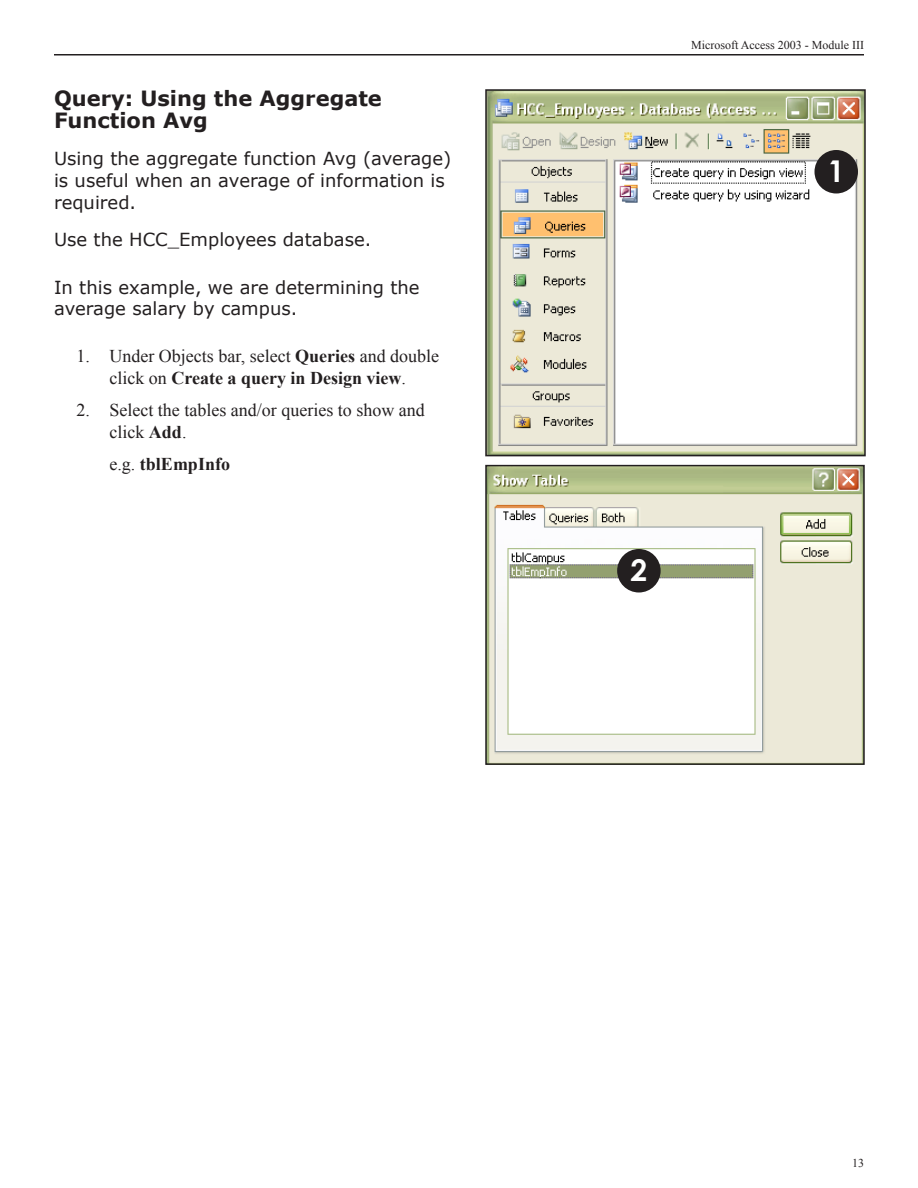
<style>
.page{position:relative;width:918px;height:1188px;background:#fff}
.page>*{position:absolute;margin:0;border:0;box-sizing:border-box;transform-origin:0 0}
.t1{font:700 30px "Century Gothic";color:#fff}
.Title2{font:700 21px/21.6px "Verdana";color:#231f20}
.Steps{font:18px/21.6px "Times New Roman";color:#231f20;text-align:center}
.Description{font:18px/21.6px "Verdana";color:#231f20}
.Title2-2{font:18px/21.6px "Verdana";color:#231f20}
.Steps-2{font:700 18px "Times New Roman";color:#231f20}
.t2{font:12px "Times New Roman";color:#231f20}
.s1{font-weight:700}
.s2{font-weight:400}
</style>
<div class="page">
<hr style="left:54px;top:54px;width:810px;height:2px;background:#231f20">
<img style="left:488px;top:92px;width:375px;height:361px">
<div style="left:485px;top:89px;width:381px;height:367px;border:2px solid #231f20"></div>
<img style="left:488px;top:468px;width:374px;height:294px">
<div style="left:485px;top:465px;width:380px;height:300px;border:2px solid #231f20"></div>
<div style="left:814px;top:150px;width:44px;height:43px;background:#231f20;border-radius:50%"></div>
<div style="left:617px;top:549px;width:44px;height:43px;background:#231f20;border-radius:50%"></div>
<p class="Title2" style="left:54px;top:87px;width:329px">Query: Using the Aggregate<br>Function Avg</p>
<p class="Title2-2" style="left:54px;top:148px;width:399px">Using the aggregate function Avg (average) is useful when an average of information is required.</p>
<p class="Description" style="left:54px;top:229px;width:314px">Use the HCC_Employees database.</p>
<p class="Description" style="left:54px;top:276px;width:367px">In this example, we are determining the average salary by campus.</p>
<p class="Steps" style="left:76px;top:345px;width:364px">1 . Under Objects bar, select <span class="s1">Queries</span> and double click on <span class="s1">Create a query in Design view</span>.</p>
<p class="Steps" style="left:110px;top:399px;width:317px;text-align:left;text-indent:-33px">2. Select the tables and/or queries to show and click <span class="s1">Add</span>.</p>
<p class="Steps-2" style="left:109px;top:452px;width:122px"><span class="s2">e.g.</span> tblEmpInfo</p>
<p class="t2" style="left:691px;top:37px;width:174px">Microsoft Access 2003 - Module III</p>
<p class="t1" style="left:828px;top:149px;width:18px">1</p>
<p class="t1" style="left:630px;top:548px;width:18px">2</p>
<p class="t2" style="left:852px;top:1155px;width:13px">13</p>
</div>
